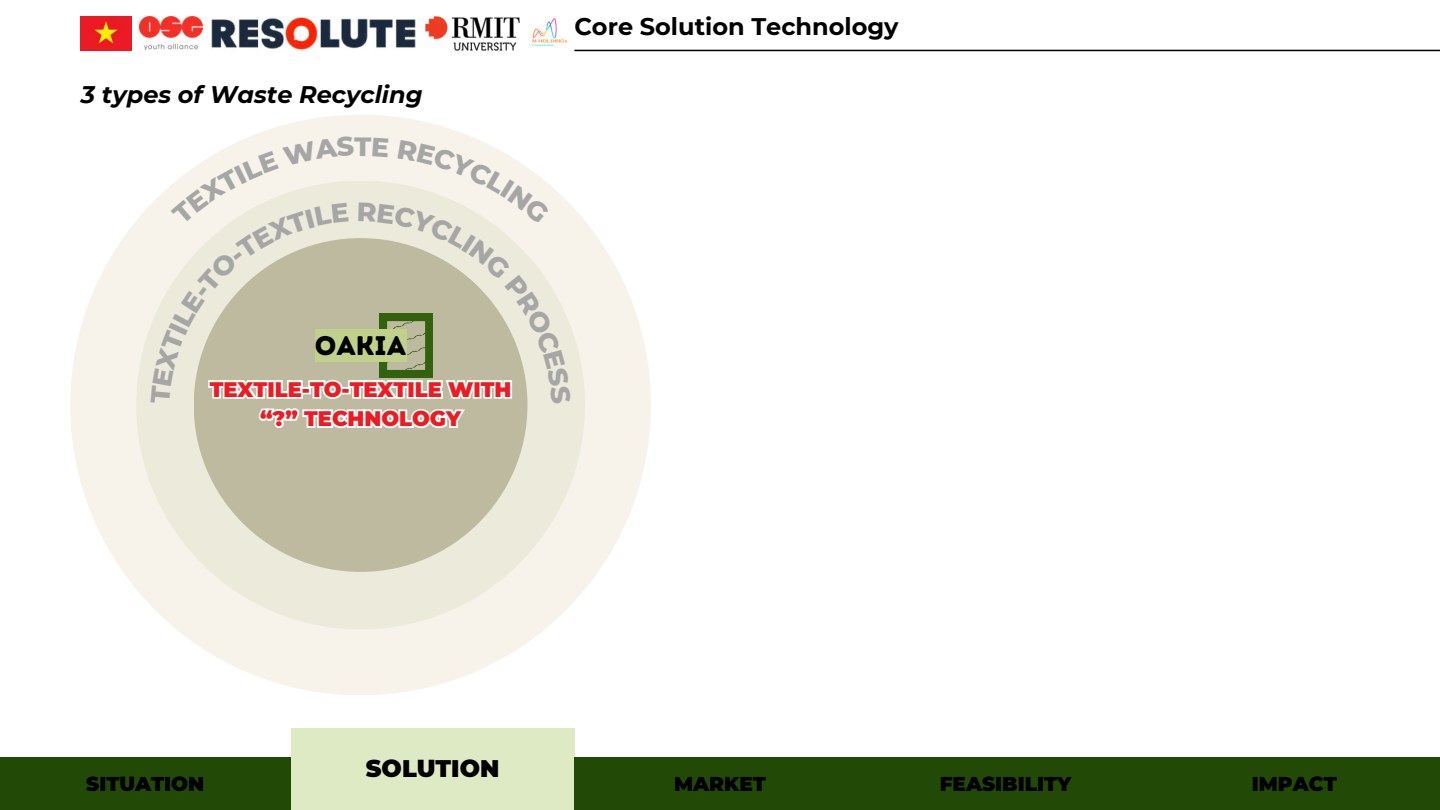
<style>
.page{position:relative;width:1440px;height:810px;background:#fff}
.page>*{position:absolute;margin:0;border:0;box-sizing:border-box;transform-origin:0 0}
.t1{font:800 27px "Montserrat";color:#a6a6a6}
.t2{font:26.9px "Intro Rust Base";color:#000}
.t3{font:700 24px "Montserrat";color:#000}
.t4{font:italic 700 24px "Montserrat";color:#000}
.t5{font:900 24px "Montserrat";color:#000}
.t6{font:900 21px/29.2px "Montserrat";color:#ed1c24;text-align:center}
.t7{font:900 20px "Montserrat";color:#000}
</style>
<div class="page">
<hr style="left:574px;top:50px;width:866px;height:1px;background:#000">
<div style="left:70px;top:115px;width:581px;height:580px;background:#f7f3ea;border-radius:50%"></div>
<div style="left:136px;top:181px;width:449px;height:448px;background:#eceada;border-radius:50%"></div>
<div style="left:194px;top:238px;width:333px;height:334px;background:#bdbaa0;border-radius:50%"></div>
<img style="left:211px;top:17px;width:205px;height:33px">
<img style="left:139px;top:16px;width:63px;height:34px">
<img style="left:81px;top:16px;width:50px;height:34px">
<img style="left:425px;top:16px;width:95px;height:34px">
<img style="left:532px;top:16px;width:36px;height:31px">
<div style="left:0;top:757px;width:291px;height:53px;background:#234907"></div>
<div style="left:291px;top:729px;width:283px;height:81px;background:#deeac3"></div>
<div style="left:574px;top:757px;width:292px;height:53px;background:#234907"></div>
<div style="left:858px;top:757px;width:295px;height:53px;background:#234907"></div>
<div style="left:1149px;top:757px;width:291px;height:53px;background:#234907"></div>
<svg style="left:170px;top:136px;width:401px;height:295px"></svg>
<p class="t4" style="left:81px;top:79px;width:343px">3 types of Waste Recycling</p>
<p class="t1" style="left:354px;top:129px;width:19px">T</p>
<p class="t3" style="left:574px;top:12px;width:326px">Core Solution Technology</p>
<p class="t2" style="left:315px;top:329px;width:93px">OAKIA</p>
<p class="t6" style="left:210px;top:375px;width:303px">TEXTILE-TO-TEXTILE WITH “?” TECHNOLOGY</p>
<p class="t7" style="left:86px;top:772px;width:120px">SITUATION</p>
<p class="t5" style="left:366px;top:754px;width:135px">SOLUTION</p>
<p class="t7" style="left:674px;top:772px;width:93px">MARKET</p>
<p class="t7" style="left:940px;top:772px;width:133px">FEASIBILITY</p>
<p class="t7" style="left:1252px;top:772px;width:86px">IMPACT</p>
</div>
